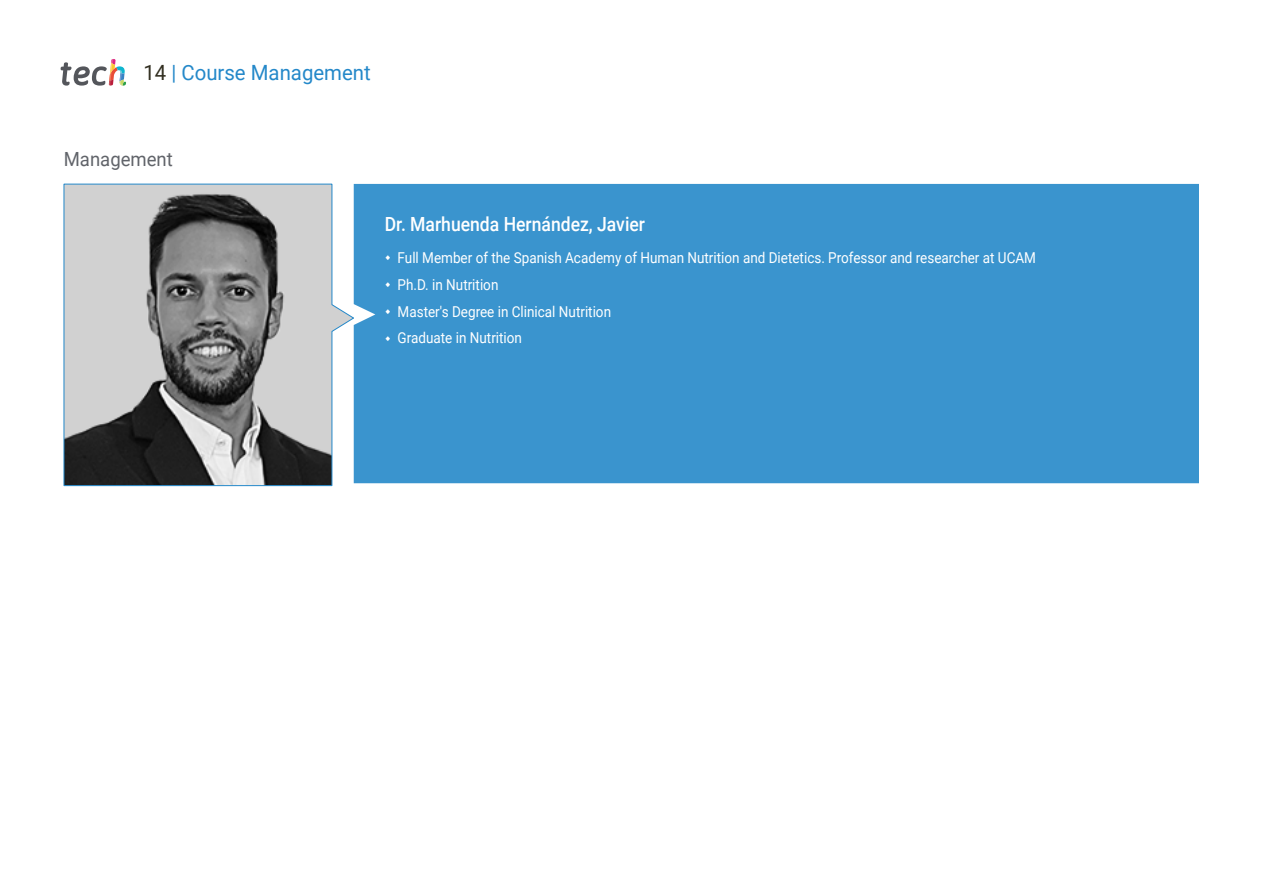
<style>
.page{position:relative;width:1263px;height:893px;background:#fff}
.page>*{position:absolute;margin:0;border:0;box-sizing:border-box;transform-origin:0 0}
.t1{font:21px "Roboto";color:#2488c9}
.t2{font:500 19.5px "Roboto";color:#fff;scale:.9 1}
.t3{font:19.5px "Roboto";color:#61646a;scale:.95 1}
.t4{font:15px/26.7px "Roboto";color:#fff;scale:.9 1}
.s1{color:#312e20}
</style>
<div class="page">
<svg style="left:61px;top:59px;width:65px;height:27px"></svg>
<div style="left:354px;top:184px;width:845px;height:299px;background:#3a94ce"></div>
<svg style="left:64px;top:184px;width:290px;height:302px;background:#999a9b"></svg>
<svg style="left:386px;top:255px;width:4px;height:5px"></svg>
<svg style="left:386px;top:282px;width:4px;height:5px"></svg>
<svg style="left:386px;top:309px;width:4px;height:5px"></svg>
<svg style="left:386px;top:336px;width:4px;height:5px"></svg>
<h1 class="t1" style="left:144px;top:57px;width:229px"><span class="s1">14</span> | Course Management</h1>
<h2 class="t3" style="left:64px;top:145px;width:116px">Management</h2>
<h2 class="t2" style="left:385px;top:211px;width:291px">Dr. Marhuenda Hernández, Javier</h2>
<p class="t4" style="left:398px;top:244px;width:711px">Full Member of the Spanish Academy of Human Nutrition and Dietetics. Professor and researcher at UCAM Ph.D. in Nutrition<br>Master's Degree in Clinical Nutrition<br>Graduate in Nutrition</p>
</div>
